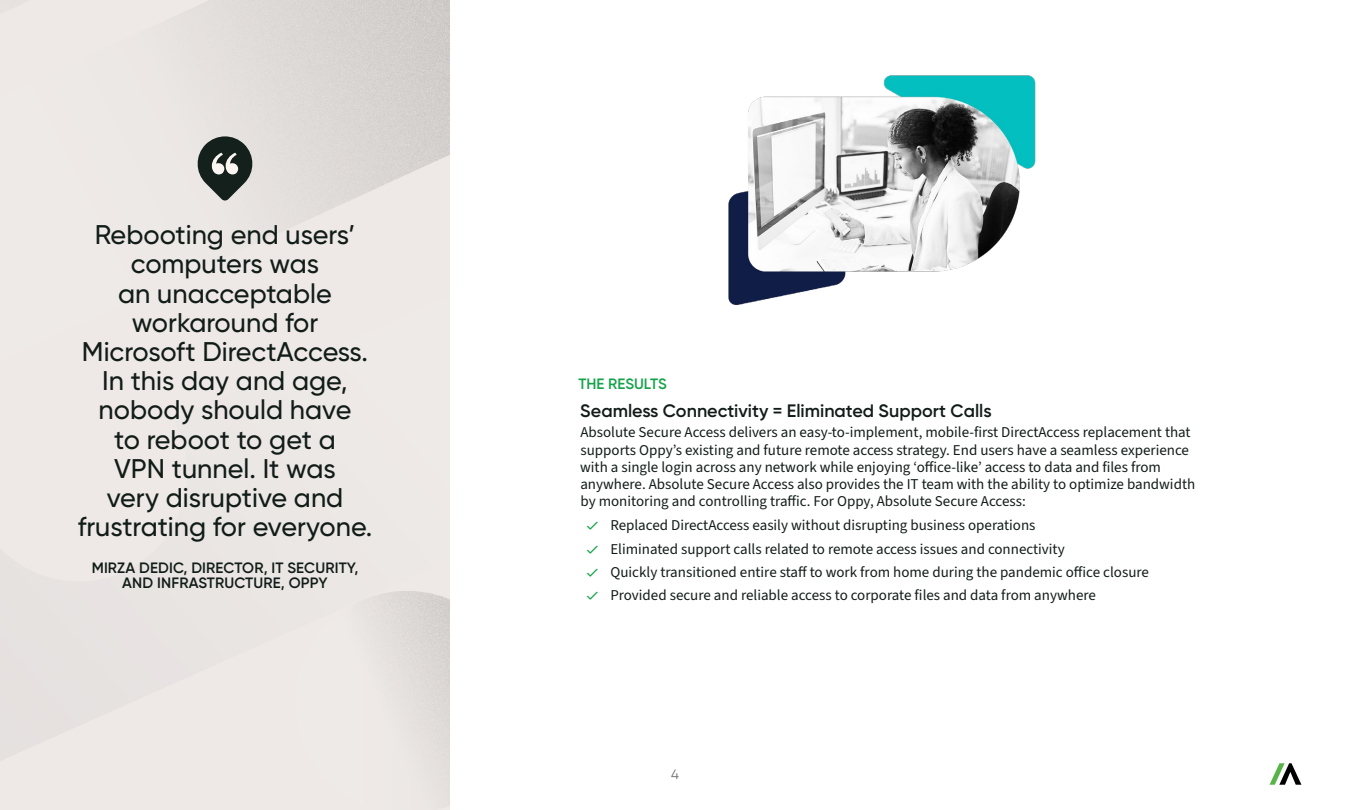
<style>
.page{position:relative;width:1350px;height:810px;background:#fff}
.page>*{position:absolute;margin:0;border:0;box-sizing:border-box;transform-origin:0 0}
.t1{font:500 27px/29.2px "Gilroy";color:#111c18;text-align:center}
.t2{font:600 18px "Gilroy";color:#111c18}
.t3{font:15px/17.2px "Source Sans 3";color:#111c18}
.t4{font:600 15px/15px "Gilroy";letter-spacing:.01em;color:#111c18;text-align:center}
.t5{font:600 15px "Gilroy";color:#15a34a}
.t6{font:13.5px "Gilroy";color:#6a716e}
</style>
<div class="page">
<svg style="left:1270px;top:763px;width:31px;height:22px"></svg>
<svg style="left:178px;top:117px;width:90px;height:90px;background:#b3b3b0"></svg>
<svg style="left:211px;top:152px;width:28px;height:23px"></svg>
<img style="left:728px;top:75px;width:308px;height:230px">
<h1 class="t1" style="left:78px;top:220px;width:296px">Rebooting end users’ computers was<br>an unacceptable workaround for<br>Microsoft DirectAccess.<br>In this day and age, nobody should have<br>to reboot to get a<br>VPN tunnel. It was<br>very disruptive and frustrating for everyone.</h1>
<p class="t4" style="left:92px;top:560px;width:268px">MIRZA DEDIC, DIRECTOR, IT SECURITY,<br>AND INFRASTRUCTURE, OPPY</p>
<p class="t5" style="left:578px;top:375px;width:90px">THE RESULTS</p>
<p class="t2" style="left:580px;top:400px;width:413px">Seamless Connectivity = Eliminated Support Calls</p>
<p class="t3" style="left:580px;top:424px;width:617px">Absolute Secure Access delivers an easy-to-implement, mobile-first DirectAccess replacement that supports Oppy’s existing and future remote access strategy. End users have a seamless experience with a single login across any network while enjoying ‘office-like’ access to data and files from anywhere. Absolute Secure Access also provides the IT team with the ability to optimize bandwidth by monitoring and controlling traffic. For Oppy, Absolute Secure Access:</p>
<p class="t3" style="left:610px;top:514px;width:540px;line-height:23.2px">Replaced DirectAccess easily without disrupting business operations<br>Eliminated support calls related to remote access issues and connectivity<br>Quickly transitioned entire staff to work from home during the pandemic office closure Provided secure and reliable access to corporate files and data from anywhere</p>
<p class="t6" style="left:671px;top:766px;width:9px">4</p>
</div>
